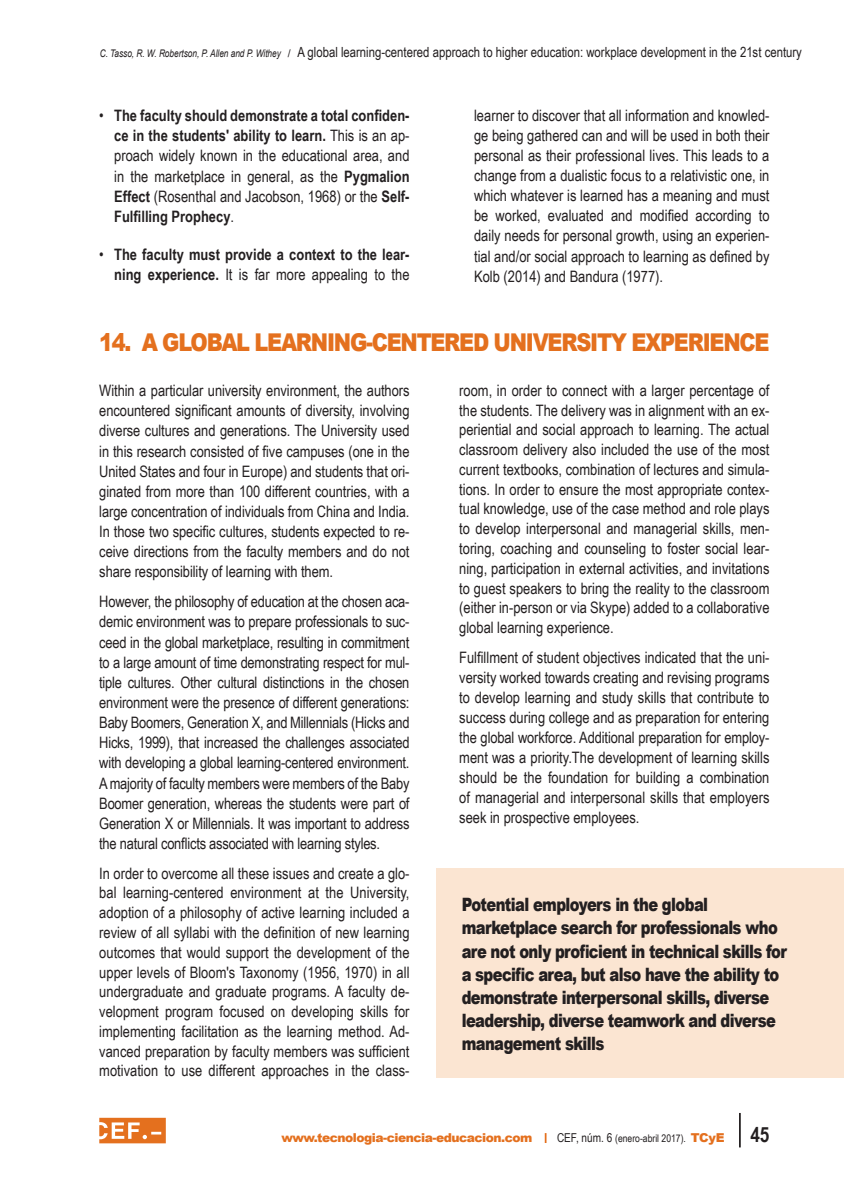
<style>
.page{position:relative;width:844px;height:1191px;background:#fff}
.page>*{position:absolute;margin:0;border:0;box-sizing:border-box;transform-origin:0 0}
._1__epigrafe{font:900 24.5px "Arial";letter-spacing:-.06em;color:#e4701e;scale:.85 1}
.t1{font:900 18.38px/23.1px "Arial";letter-spacing:-.04em;color:#231f20;scale:.8 1}
.texto_general{font:15.75px/19.8px "Arial Narrow";color:#231f20;text-align:justify}
.sangria__bolo{font:15.75px/20.1px "Arial Narrow";color:#231f20;text-align:justify}
.sangria__bolo-2{font:700 15.75px/20.1px "Arial Narrow";color:#231f20;text-align:right}
.t2{font:14px "Arial Narrow";color:#231f20}
.t3{font:900 12.25px "Arial";letter-spacing:-.04em;color:#e4701e}
.t4{font:10.5px "Arial Narrow";color:#231f20}
.s1{font-family:"Arial";font-style:italic;font-size:10.5px}
.s2{font-family:"Arial";font-size:10.5px}
.s3{font-weight:700}
.s4{font-weight:400}
.s5{font-size:12.25px}
.s6{font-family:"Arial";font-weight:900;font-size:12.25px;color:#e4701e}
.s7{font-weight:700;font-size:21px}
</style>
<div class="page">
<svg style="left:544px;top:1133px;width:2px;height:10px"></svg>
<hr style="left:738px;top:1113px;width:2px;height:34px;background:#231f20">
<svg style="left:99px;top:1117px;width:67px;height:26px;background:#e99050"></svg>
<div style="left:437px;top:868px;width:406px;height:210px;background:#fbe5d2"></div>
<p class="t2" style="left:100px;top:42px;width:703px"><span class="s1">C. Tasso, R. W. Robertson, P. Allen and P. Withey</span> <span class="s2">/</span> A global learning-centered approach to higher education: workplace development in the 21st century</p>
<p class="sangria__bolo" style="left:114px;top:104px;width:297px;text-indent:-15px">• <span class="s3">The faculty should demonstrate a total confiden&shy;ce in the students' ability to learn.</span> This is an ap&shy;proach widely known in the educational area, and in the marketplace in general, as the <span class="s3">Pygmalion Effect</span> (Rosenthal and Jacobson, 1968) or the <span class="s3">Self-Fulfilling Prophecy</span>.</p>
<p class="sangria__bolo-2" style="left:99px;top:243px;width:312px"><span class="s4">•</span> The faculty must provide a context to the lear&shy;ning experience. <span class="s4">It is far more appealing to the</span></p>
<p class="sangria__bolo" style="left:474px;top:104px;width:297px">learner to discover that all information and knowled&shy;ge being gathered can and will be used in both their personal as their professional lives. This leads to a change from a dualistic focus to a relativistic one, in which whatever is learned has a meaning and must be worked, evaluated and modified according to daily needs for personal growth, using an experien&shy;tial and/or social approach to learning as defined by Kolb (2014) and Bandura (1977).</p>
<p class="_1__epigrafe" style="left:99px;top:325px;width:789px">14. A GLOBAL LEARNING-CENTERED UNIVERSITY EXPERIENCE</p>
<p class="texto_general" style="left:99px;top:380px;width:312px">Within a particular university environment, the authors encountered significant amounts of diversity, involving diverse cultures and generations. The University used in this research consisted of five campuses (one in the United States and four in Europe) and students that ori&shy;ginated from more than 100 different countries, with a large concentration of individuals from China and India.<br>In those two specific cultures, students expected to re&shy;ceive directions from the faculty members and do not share responsibility of learning with them.</p>
<p class="texto_general" style="left:99px;top:591px;width:312px">However, the philosophy of education at the chosen aca&shy;demic environment was to prepare professionals to suc&shy;ceed in the global marketplace, resulting in commitment to a large amount of time demonstrating respect for mul&shy;tiple cultures. Other cultural distinctions in the chosen environment were the presence of different generations:<br>Baby Boomers, Generation X, and Millennials (Hicks and Hicks, 1999), that increased the challenges associated with developing a global learning-centered environment.<br>A majority of faculty members were members of the Baby Boomer generation, whereas the students were part of Generation X or Millennials. It was important to address the natural conflicts associated with learning styles.</p>
<p class="texto_general" style="left:99px;top:862px;width:312px">In order to overcome all these issues and create a glo&shy;bal learning-centered environment at the University, adoption of a philosophy of active learning included a review of all syllabi with the definition of new learning outcomes that would support the development of the upper levels of Bloom's Taxonomy (1956, 1970) in all undergraduate and graduate programs. A faculty de&shy;velopment program focused on developing skills for implementing facilitation as the learning method. Ad&shy;vanced preparation by faculty members was sufficient motivation to use different approaches in the class-</p>
<p class="texto_general" style="left:459px;top:380px;width:312px">room, in order to connect with a larger percentage of the students. The delivery was in alignment with an ex&shy;periential and social approach to learning. The actual classroom delivery also included the use of the most current textbooks, combination of lectures and simula&shy;tions. In order to ensure the most appropriate contex&shy;tual knowledge, use of the case method and role plays to develop interpersonal and managerial skills, men&shy;toring, coaching and counseling to foster social lear&shy;ning, participation in external activities, and invitations to guest speakers to bring the reality to the classroom (either in-person or via Skype) added to a collaborative global learning experience.</p>
<p class="texto_general" style="left:459px;top:647px;width:312px">Fulfillment of student objectives indicated that the uni&shy;versity worked towards creating and revising programs to develop learning and study skills that contribute to success during college and as preparation for entering the global workforce. Additional preparation for employ&shy;ment was a priority.The development of learning skills should be the foundation for building a combination of managerial and interpersonal skills that employers seek in prospective employees.</p>
<p class="t1" style="left:461px;top:892px;width:408px">Potential employers in the global marketplace search for professionals who are not only proficient in technical skills for a specific area, but also have the ability to demonstrate interpersonal skills, diverse leadership, diverse teamwork and diverse management skills</p>
<p class="t3" style="left:281px;top:1129px;width:252px">www.tecnologia-ciencia-educacion.com</p>
<p class="t4" style="left:557px;top:1130px;width:214px"><span class="s5">CEF, núm. 6</span> (enero-abril 2017). <span class="s6">TCyE</span> <span class="s7">45</span></p>
</div>
